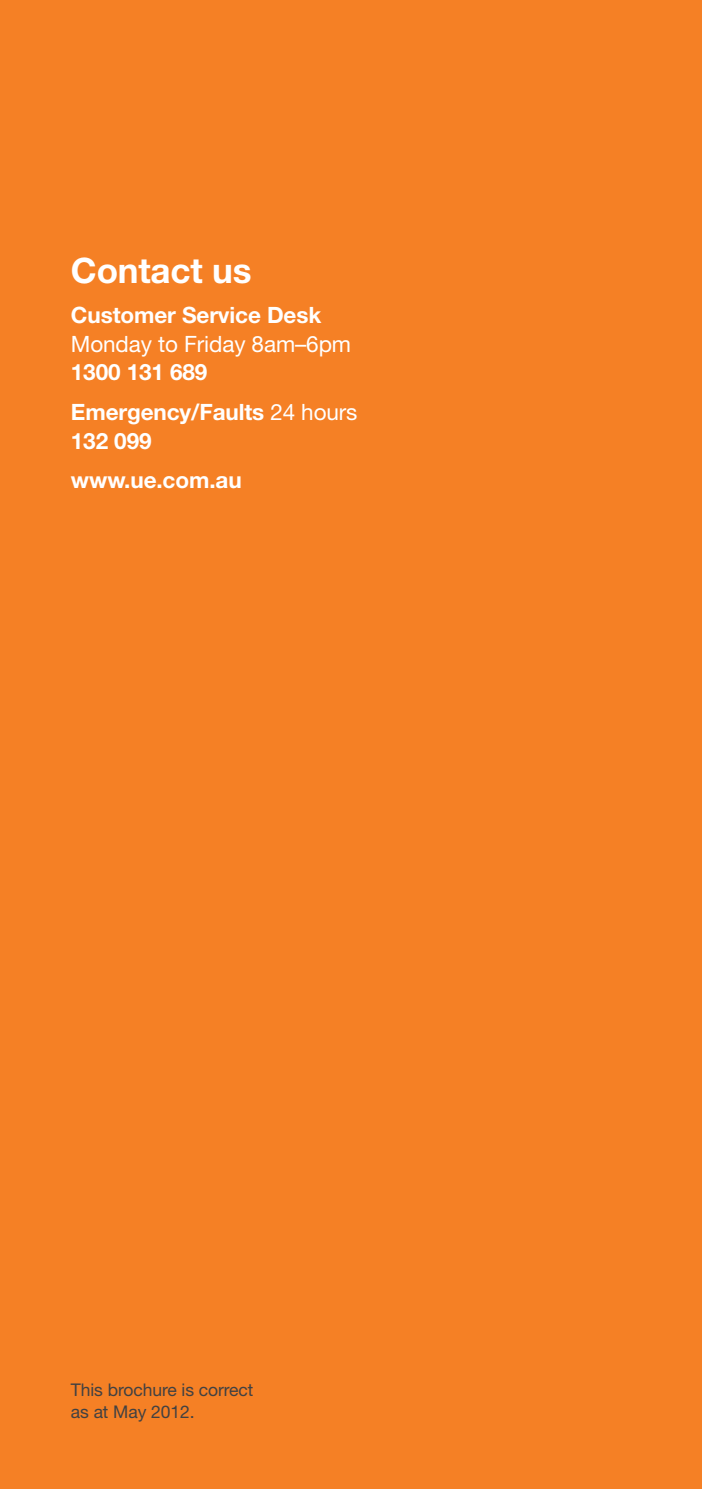
<style>
.page{position:relative;width:702px;height:1489px;background:#fff}
.page>*{position:absolute;margin:0;border:0;box-sizing:border-box;transform-origin:0 0}
.t1{font:700 35px "Helvetica Neue";letter-spacing:-.005em;color:#fff}
.t2{font:700 22.5px/39.5px "Helvetica Neue";letter-spacing:-.005em;color:#fff}
.t3{font:22.5px "Helvetica Neue";letter-spacing:-.005em;color:#fff}
.t4{font:17.5px/22.5px "Helvetica Neue";letter-spacing:-.005em;color:#414142}
.s1{font-weight:400}
</style>
<div class="page">
<div style="left:0;top:0;width:702px;height:1488px;background:#f58025"></div>
<h1 class="t1" style="left:71px;top:249px;width:182px">Contact us</h1>
<p class="t2" style="left:71px;top:294px;width:252px">Customer Service Desk</p>
<p class="t3" style="left:71px;top:330px;width:282px">Monday to Friday 8am–6pm</p>
<p class="t2" style="left:71px;top:352px;width:288px">1300 131 689<br>Emergency/Faults <span class="s1">24 hours</span></p>
<p class="t2" style="left:71px;top:420px;width:172px">132 099 www.ue.com.au</p>
<p class="t4" style="left:71px;top:1377px;width:184px">This brochure is correct as at May 2012.</p>
</div>
